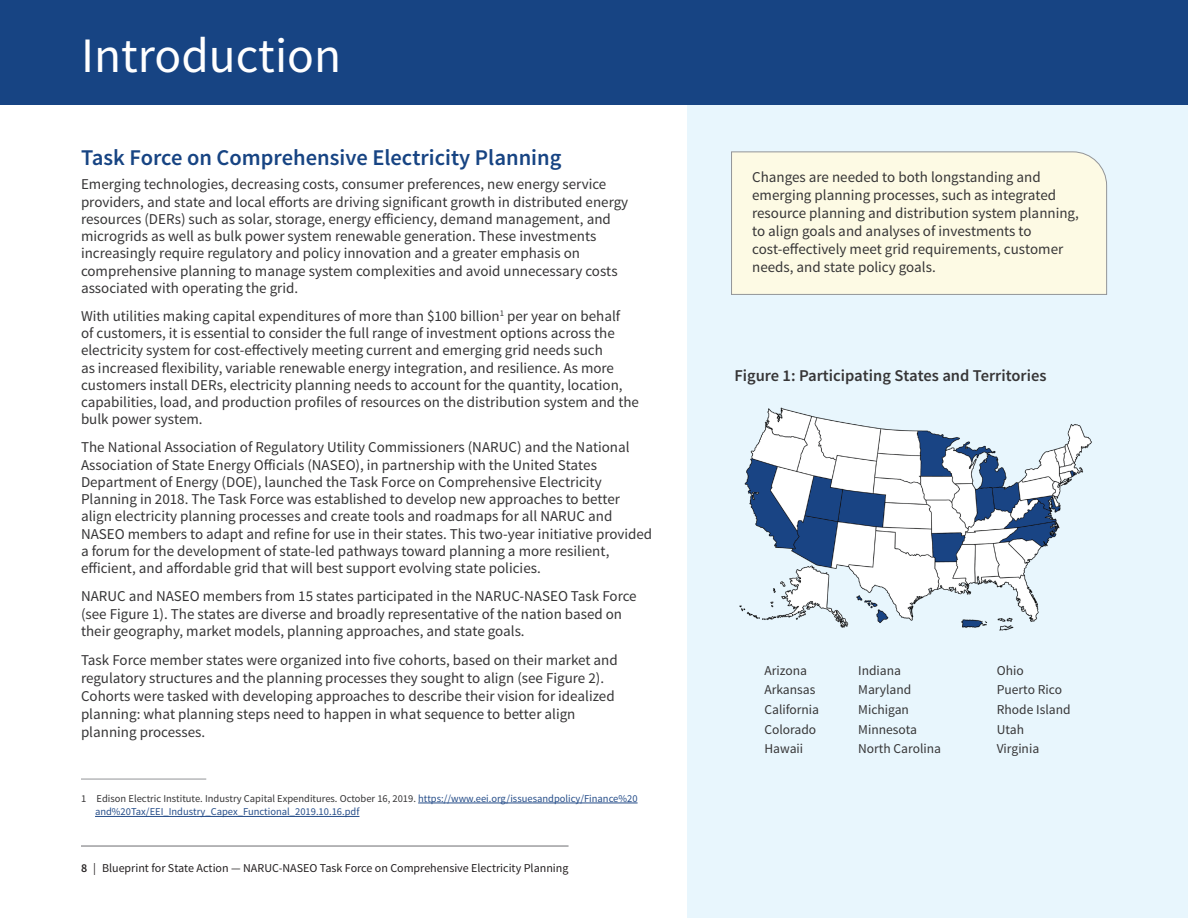
<style>
.page{position:relative;width:1188px;height:918px;background:#fff}
.page>*{position:absolute;margin:0;border:0;box-sizing:border-box;transform-origin:0 0}
.h1-super{font:49.5px "Source Sans Pro";color:#fff}
.t1{font:600 22.5px "Source Sans Pro";color:#174483}
.figure_header{font:600 16.5px "Source Sans Pro";color:#363536}
.body{font:15px/17.2px "Source Sans Pro";color:#363536}
.body-less-space{font:13.5px/19.6px "Source Sans Pro";color:#363536}
.t2{font:12px "Source Sans Pro";color:#231f20}
.footnotes{font:10.5px/13.5px "Source Sans Pro";color:#254d89}
.s1{color:#363536}
.s2{font-weight:600}
</style>
<div class="page">
<div style="left:687px;top:105px;width:501px;height:813px;background:#e8f6fd"></div>
<div style="left:0;top:0;width:1188px;height:105px;background:#174483"></div>
<hr style="left:81px;top:846px;width:488px;height:1px;background:#6c6d70">
<hr style="left:81px;top:779px;width:125px;height:1px;background:#939598">
<hr style="left:418px;top:803px;width:220px;height:1px;background:#254d89">
<hr style="left:95px;top:816px;width:264px;height:1px;background:#254d89">
<div style="left:731px;top:151px;width:376px;height:144px;background:#fdfae4"></div>
<img style="left:739px;top:407px;width:353px;height:224px">
<p class="h1-super" style="left:81px;top:25px;width:262px">Introduction</p>
<p class="t1" style="left:81px;top:144px;width:482px">Task Force on Comprehensive Electricity Planning</p>
<p class="body" style="left:81px;top:176px;width:549px">Emerging technologies, decreasing costs, consumer preferences, new energy service providers, and state and local efforts are driving significant growth in distributed energy resources (DERs) such as solar, storage, energy efficiency, demand management, and microgrids as well as bulk power system renewable generation. These investments increasingly require regulatory and policy innovation and a greater emphasis on comprehensive planning to manage system complexities and avoid unnecessary costs associated with operating the grid.</p>
<p class="body" style="left:81px;top:308px;width:560px">With utilities making capital expenditures of more than $100 billion<sup>1</sup> per year on behalf<br>of customers, it is essential to consider the full range of investment options across the electricity system for cost-effectively meeting current and emerging grid needs such<br>as increased flexibility, variable renewable energy integration, and resilience. As more customers install DERs, electricity planning needs to account for the quantity, location, capabilities, load, and production profiles of resources on the distribution system and the bulk power system.</p>
<p class="body" style="left:81px;top:439px;width:573px">The National Association of Regulatory Utility Commissioners (NARUC) and the National Association of State Energy Officials (NASEO), in partnership with the United States Department of Energy (DOE), launched the Task Force on Comprehensive Electricity Planning in 2018. The Task Force was established to develop new approaches to better align electricity planning processes and create tools and roadmaps for all NARUC and NASEO members to adapt and refine for use in their states. This two-year initiative provided a forum for the development of state-led pathways toward planning a more resilient, efficient, and affordable grid that will best support evolving state policies.</p>
<p class="body" style="left:81px;top:588px;width:557px">NARUC and NASEO members from 15 states participated in the NARUC-NASEO Task Force (see Figure 1). The states are diverse and broadly representative of the nation based on their geography, market models, planning approaches, and state goals.</p>
<p class="body" style="left:81px;top:651px;width:538px;line-height:18px">Task Force member states were organized into five cohorts, based on their market and regulatory structures and the planning processes they sought to align (see Figure 2).<br>Cohorts were tasked with developing approaches to describe their vision for idealized planning: what planning steps need to happen in what sequence to better align planning processes.</p>
<p class="footnotes" style="left:95px;top:792px;width:544px;text-indent:-14px"><span class="s1">1 Edison Electric Institute. Industry Capital Expenditures. October 16, 2019.</span> https://www.eei.org/issuesandpolicy/Finance%20 and%20Tax/EEI_Industry_Capex_Functional_2019.10.16.pdf</p>
<p class="t2" style="left:81px;top:861px;width:489px"><span class="s2">8</span> | Blueprint for State Action — NARUC-NASEO Task Force on Comprehensive Electricity Planning</p>
<p class="body" style="left:752px;top:169px;width:328px;line-height:18px">Changes are needed to both longstanding and emerging planning processes, such as integrated resource planning and distribution system planning, to align goals and analyses of investments to cost-effectively meet grid requirements, customer needs, and state policy goals.</p>
<p class="figure_header" style="left:734px;top:365px;width:314px">Figure 1: Participating States and Territories</p>
<p class="body-less-space" style="left:764px;top:661px;width:44px">Arizona</p>
<p class="body-less-space" style="left:764px;top:680px;width:53px">Arkansas</p>
<p class="body-less-space" style="left:764px;top:700px;width:56px">California</p>
<p class="body-less-space" style="left:764px;top:719px;width:53px">Colorado</p>
<p class="body-less-space" style="left:764px;top:739px;width:40px">Hawaii</p>
<p class="body-less-space" style="left:858px;top:661px;width:84px">Indiana<br>Maryland<br>Michigan<br>Minnesota<br>North Carolina</p>
<p class="body-less-space" style="left:997px;top:661px;width:75px">Ohio<br>Puerto Rico<br>Rhode Island<br>Utah<br>Virginia</p>
</div>
